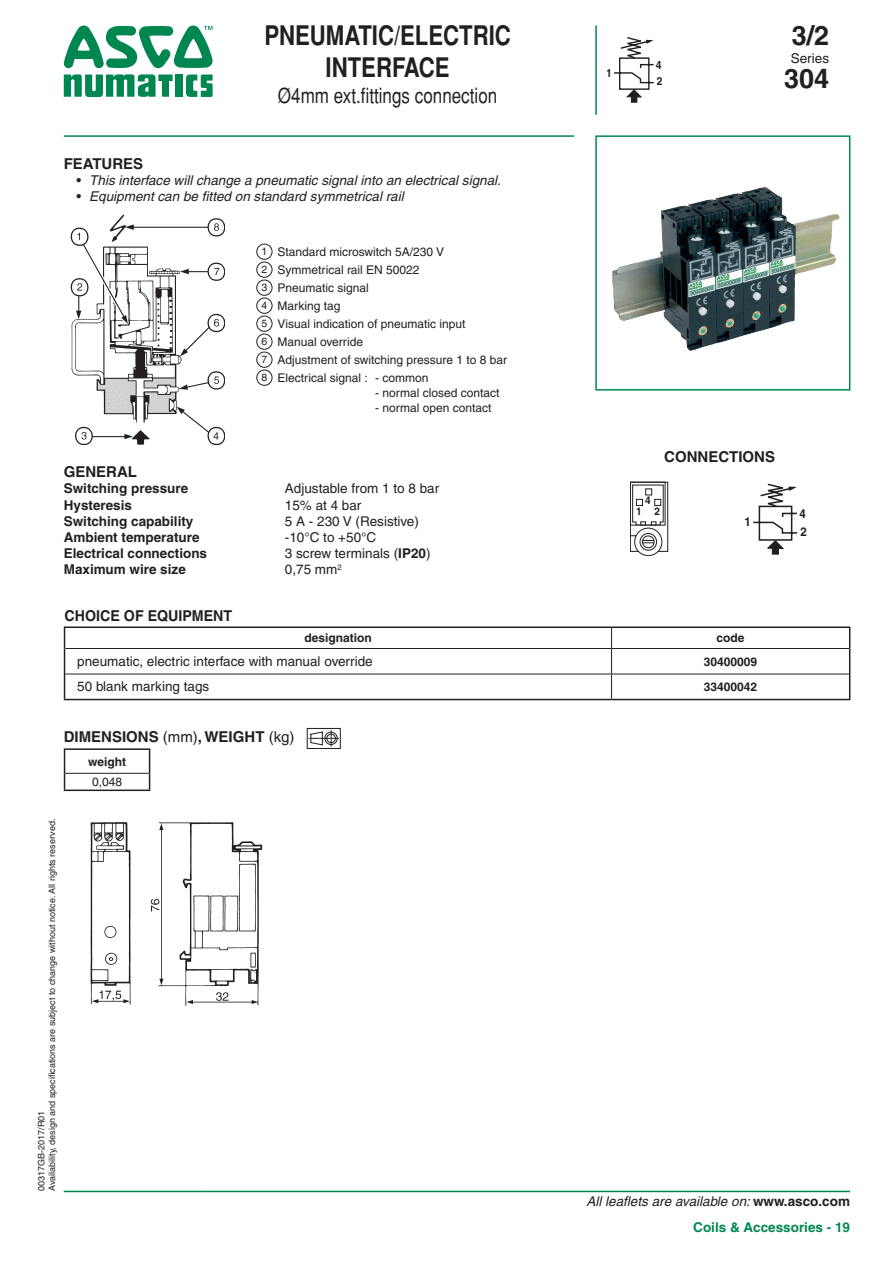
<style>
.page{position:relative;width:893px;height:1263px;background:#fff}
.page>*{position:absolute;margin:0;border:0;box-sizing:border-box;transform-origin:0 0}
.t1{font:700 condensed 27px "Helvetica";color:#231f20}
.t2{font:700 27px "Helvetica";color:#231f20}
.t3{font:condensed 21px "Helvetica";color:#231f20}
.t4{font:700 15px "Helvetica";color:#231f20}
.t5{font:700 15px "Helvetica";color:#231f20;scale:.95 1}
.t6{font:13.5px "Helvetica";color:#231f20}
.t7{font:italic 13.5px "Helvetica";color:#231f20}
.t8{font:700 13.5px "Helvetica";color:#231f20}
.t9{font:700 13.5px "Helvetica";color:#008751}
.t10{font:700 12.15px "Helvetica";color:#231f20;scale:.94 1}
.t11{font:12px "Helvetica";color:#231f20}
.t12{font:700 12px "Helvetica";color:#231f20}
.t13{font:700 11.25px "Helvetica";color:#231f20;scale:.92 1}
.t14{font:700 10.65px "Helvetica";color:#231f20;scale:.94 1}
.t15{font:10.5px "Helvetica";color:#231f20}
.t16{font:9px "Helvetica";color:#231f20}
.s1{font-style:normal}
.s2{font-weight:700}
.s3{font-weight:400}
.s4{font-weight:700;font-style:normal}
</style>
<div class="page">
<div style="left:257px;top:244px;width:15px;height:16px;border:1px solid #231f20;border-radius:50%"></div>
<div style="left:257px;top:262px;width:15px;height:16px;border:1px solid #231f20;border-radius:50%"></div>
<div style="left:257px;top:280px;width:15px;height:16px;border:1px solid #231f20;border-radius:50%"></div>
<div style="left:257px;top:298px;width:15px;height:16px;border:1px solid #231f20;border-radius:50%"></div>
<div style="left:257px;top:316px;width:15px;height:16px;border:1px solid #231f20;border-radius:50%"></div>
<div style="left:257px;top:334px;width:15px;height:16px;border:1px solid #231f20;border-radius:50%"></div>
<div style="left:257px;top:352px;width:15px;height:16px;border:1px solid #231f20;border-radius:50%"></div>
<div style="left:257px;top:370px;width:15px;height:16px;border:1px solid #231f20;border-radius:50%"></div>
<svg style="left:614px;top:37px;width:40px;height:66px"></svg>
<hr style="left:64px;top:626px;width:548px;height:2px;background:#231f20">
<hr style="left:612px;top:626px;width:238px;height:2px;background:#231f20">
<svg style="left:64px;top:628px;width:1px;height:71px"></svg>
<svg style="left:849px;top:628px;width:1px;height:71px"></svg>
<hr style="left:64px;top:699px;width:548px;height:1px;background:#231f20">
<hr style="left:612px;top:699px;width:238px;height:1px;background:#231f20">
<hr style="left:65px;top:674px;width:547px;height:1px;background:#231f20">
<hr style="left:65px;top:648px;width:547px;height:1px;background:#231f20">
<hr style="left:612px;top:648px;width:237px;height:1px;background:#231f20">
<hr style="left:612px;top:674px;width:237px;height:1px;background:#231f20">
<svg style="left:611px;top:628px;width:1px;height:71px"></svg>
<img style="left:71px;top:215px;width:154px;height:230px">
<div style="left:630px;top:482px;width:38px;height:70px;border:1px solid #231f20"></div>
<svg style="left:630px;top:482px;width:36px;height:74px"></svg>
<svg style="left:753px;top:483px;width:45px;height:72px"></svg>
<div style="left:307px;top:728px;width:33px;height:21px;border:1px solid #231f20"></div>
<svg style="left:308px;top:730px;width:31px;height:17px"></svg>
<hr style="left:65px;top:773px;width:84px;height:1px;background:#231f20">
<hr style="left:64px;top:748px;width:86px;height:2px;background:#231f20">
<svg style="left:64px;top:750px;width:1px;height:39px"></svg>
<svg style="left:149px;top:750px;width:1px;height:39px"></svg>
<hr style="left:64px;top:789px;width:86px;height:2px;background:#231f20">
<img style="left:90px;top:822px;width:173px;height:184px">
<img style="left:612px;top:187px;width:228px;height:164px">
<div style="left:175px;top:75px;width:7px;height:22px;background:#008751"></div>
<svg style="left:186px;top:74px;width:27px;height:23px"></svg>
<svg style="left:64px;top:74px;width:109px;height:23px"></svg>
<svg style="left:64px;top:26px;width:149px;height:42px"></svg>
<div style="left:595px;top:135px;width:255px;height:256px;border:2px solid #008751"></div>
<hr style="left:64px;top:135px;width:510px;height:2px;background:#008751">
<hr style="left:595px;top:26px;width:2px;height:89px;background:#008751">
<hr style="left:64px;top:1191px;width:141px;height:1px;background:#008751">
<hr style="left:205px;top:1191px;width:645px;height:1px;background:#008751">
<p class="t1" style="left:264px;top:20px;width:248px">PNEUMATIC/ELECTRIC</p>
<p class="t1" style="left:326px;top:52px;width:126px">INTERFACE</p>
<p class="t3" style="left:278px;top:83px;width:221px">Ø4mm ext.fittings connection</p>
<p class="t13" style="left:606px;top:66px;width:8px">1</p>
<p class="t13" style="left:656px;top:58px;width:8px">4</p>
<p class="t13" style="left:657px;top:75px;width:8px">2</p>
<p class="t2" style="left:792px;top:19px;width:39px">3/2</p>
<p class="t6" style="left:791px;top:50px;width:40px">Series</p>
<p class="t2" style="left:784px;top:62px;width:47px">304</p>
<p class="t4" style="left:64px;top:154px;width:81px">FEATURES</p>
<p class="t7" style="left:77px;top:173px;width:426px"><span class="s1">•</span> This interface will change a pneumatic signal into an electrical signal.</p>
<p class="t7" style="left:77px;top:189px;width:329px"><span class="s1">•</span> Equipment can be fitted on standard symmetrical rail</p>
<p class="t15" style="left:261px;top:245px;width:7px">1</p>
<p class="t11" style="left:278px;top:245px;width:168px">Standard microswitch 5A/230 V</p>
<p class="t15" style="left:261px;top:263px;width:7px">2</p>
<p class="t11" style="left:278px;top:263px;width:144px">Symmetrical rail EN 50022</p>
<p class="t15" style="left:261px;top:281px;width:7px">3</p>
<p class="t11" style="left:278px;top:281px;width:93px">Pneumatic signal</p>
<p class="t15" style="left:261px;top:299px;width:7px">4</p>
<p class="t11" style="left:278px;top:299px;width:64px">Marking tag</p>
<p class="t15" style="left:261px;top:317px;width:7px">5</p>
<p class="t11" style="left:278px;top:317px;width:190px">Visual indication of pneumatic input</p>
<p class="t15" style="left:261px;top:335px;width:7px">6</p>
<p class="t11" style="left:278px;top:335px;width:87px">Manual override</p>
<p class="t15" style="left:261px;top:353px;width:7px">7</p>
<p class="t11" style="left:278px;top:353px;width:231px">Adjustment of switching pressure 1 to 8 bar</p>
<p class="t15" style="left:261px;top:371px;width:7px">8</p>
<p class="t11" style="left:278px;top:371px;width:152px">Electrical signal : - common</p>
<p class="t11" style="left:375px;top:386px;width:126px">- normal closed contact</p>
<p class="t11" style="left:375px;top:401px;width:118px">- normal open contact</p>
<p class="t4" style="left:64px;top:463px;width:75px">GENERAL</p>
<p class="t8" style="left:64px;top:480px;width:126px">Switching pressure</p>
<p class="t6" style="left:285px;top:481px;width:156px">Adjustable from 1 to 8 bar</p>
<p class="t8" style="left:64px;top:497px;width:70px">Hysteresis</p>
<p class="t6" style="left:285px;top:497px;width:78px">15% at 4 bar</p>
<p class="t8" style="left:64px;top:513px;width:131px">Switching capability</p>
<p class="t6" style="left:285px;top:513px;width:136px">5 A - 230 V (Resistive)</p>
<p class="t8" style="left:64px;top:529px;width:137px">Ambient temperature</p>
<p class="t6" style="left:285px;top:529px;width:93px">-10°C to +50°C</p>
<p class="t8" style="left:64px;top:545px;width:145px">Electrical connections</p>
<p class="t6" style="left:285px;top:546px;width:147px">3 screw terminals (<span class="s2">IP20</span>)</p>
<p class="t8" style="left:64px;top:561px;width:124px">Maximum wire size</p>
<p class="t6" style="left:285px;top:562px;width:58px">0,75 mm<sup>2</sup></p>
<p class="t5" style="left:65px;top:606px;width:178px">CHOICE OF EQUIPMENT</p>
<p class="t14" style="left:645px;top:494px;width:7px">4</p>
<p class="t4" style="left:664px;top:448px;width:112px">CONNECTIONS</p>
<p class="t14" style="left:636px;top:505px;width:27px">1 2</p>
<p class="t10" style="left:744px;top:515px;width:8px">1</p>
<p class="t12" style="left:305px;top:631px;width:69px">designation</p>
<p class="t12" style="left:716px;top:631px;width:30px">code</p>
<p class="t6" style="left:77px;top:653px;width:297px">pneumatic, electric interface with manual override</p>
<p class="t12" style="left:704px;top:654px;width:55px">30400009</p>
<p class="t6" style="left:77px;top:679px;width:133px">50 blank marking tags</p>
<p class="t12" style="left:704px;top:679px;width:55px">33400042</p>
<p class="t4" style="left:64px;top:728px;width:232px">DIMENSIONS <span class="s3">(mm)</span>, WEIGHT <span class="s3">(kg)</span></p>
<p class="t12" style="left:88px;top:754px;width:40px">weight</p>
<p class="t11" style="left:92px;top:775px;width:32px">0,048</p>
<p class="t16" style="left:47px;top:1191px;width:373px;rotate:-90deg">Availability, design and specifications are subject to change without notice. All rights reserved.</p>
<p class="t16" style="left:36px;top:1191px;width:82px;rotate:-90deg">00317GB-2017/R01</p>
<p class="t10" style="left:799px;top:506px;width:8px">4</p>
<p class="t10" style="left:800px;top:524px;width:8px">2</p>
<p class="t7" style="left:586px;top:1193px;width:265px">All leaflets are available on: <span class="s4">www.asco.com</span></p>
<p class="t9" style="left:693px;top:1219px;width:158px">Coils &amp; Accessories - 19</p>
</div>
